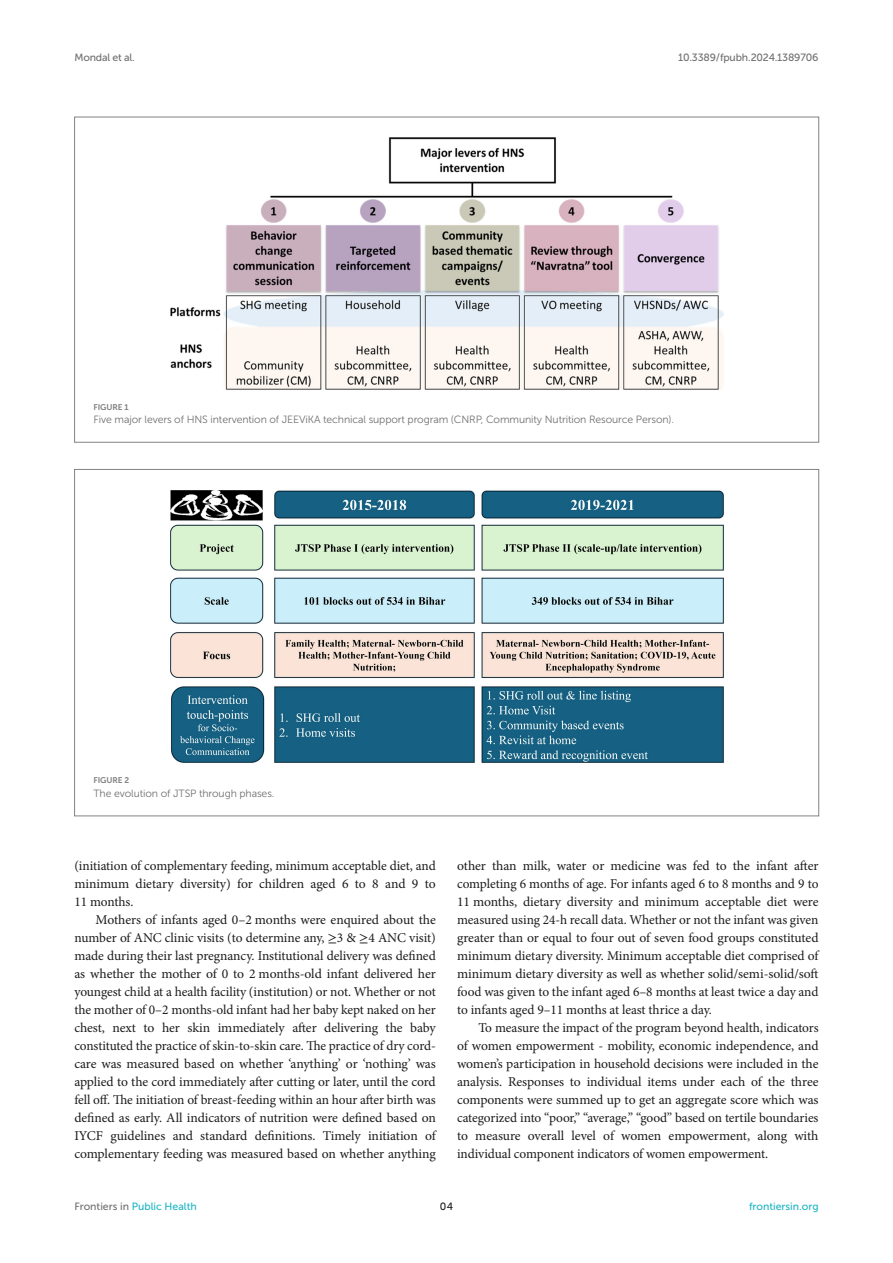
<style>
.page{position:relative;width:893px;height:1263px;background:#fff}
.page>*{position:absolute;margin:0;border:0;box-sizing:border-box;transform-origin:0 0}
.TEXT{font:13.5px/18px "Minion Pro";letter-spacing:-.005em;color:#1b1c1b;text-align:justify}
.FIG_LEG{font:10.5px "Museo Sans 300";letter-spacing:-.01em;color:#706f70}
.t1{font:10.5px "Museo Sans 500";color:#1db5c3}
.t2{font:10.5px "Museo Sans 500";letter-spacing:-.015em;color:#706f70}
.t3{font:10.5px "Museo Sans 500";color:#1b1c1b}
.FIG_HD{font:8.25px "Museo Sans 700";letter-spacing:-.01em;color:#7e7f7f}
.s1{font-family:"STIX General"}
.s2{color:#706f70}
</style>
<div class="page">
<img style="left:170px;top:137px;width:554px;height:253px">
<img style="left:170px;top:490px;width:554px;height:273px">
<p class="t2" style="left:74px;top:51px;width:62px">Mondal et al.</p>
<p class="t2" style="left:678px;top:51px;width:142px">10.3389/fpubh.2024.1389706</p>
<p class="FIG_HD" style="left:94px;top:402px;width:37px">FIGURE 1</p>
<p class="FIG_LEG" style="left:94px;top:414px;width:582px">Five major levers of HNS intervention of JEEViKA technical support program (CNRP, Community Nutrition Resource Person).</p>
<p class="FIG_HD" style="left:94px;top:776px;width:37px">FIGURE 2</p>
<p class="FIG_LEG" style="left:94px;top:788px;width:182px">The evolution of JTSP through phases.</p>
<p class="TEXT" style="left:74px;top:857px;width:363px">(initiation of complementary feeding, minimum acceptable diet, and minimum dietary diversity) for children aged 6 to 8 and 9 to 11 months.</p>
<p class="TEXT" style="left:74px;top:911px;width:363px;text-indent:21px">Mothers of infants aged 0–2 months were enquired about the number of ANC clinic visits (to determine any, <span class="s1">≥</span>3 &amp; <span class="s1">≥</span>4 ANC visit) made during their last pregnancy. Institutional delivery was defined as whether the mother of 0 to 2 months-old infant delivered her youngest child at a health facility (institution) or not. Whether or not the mother of 0–2 months-old infant had her baby kept naked on her chest, next to her skin immediately after delivering the baby constituted the practice of skin-to-skin care. The practice of dry cord&shy;care was measured based on whether ‘anything’ or ‘nothing’ was applied to the cord immediately after cutting or later, until the cord fell off. The initiation of breast-feeding within an hour after birth was defined as early. All indicators of nutrition were defined based on IYCF guidelines and standard definitions. Timely initiation of complementary feeding was measured based on whether anything</p>
<p class="TEXT" style="left:457px;top:857px;width:363px">other than milk, water or medicine was fed to the infant after completing 6 months of age. For infants aged 6 to 8 months and 9 to 11 months, dietary diversity and minimum acceptable diet were measured using 24-h recall data. Whether or not the infant was given greater than or equal to four out of seven food groups constituted minimum dietary diversity. Minimum acceptable diet comprised of minimum dietary diversity as well as whether solid/semi-solid/soft food was given to the infant aged 6–8 months at least twice a day and to infants aged 9–11 months at least thrice a day.</p>
<p class="TEXT" style="left:457px;top:1019px;width:363px;text-indent:21px">To measure the impact of the program beyond health, indicators of women empowerment - mobility, economic independence, and women’s participation in household decisions were included in the analysis. Responses to individual items under each of the three components were summed up to get an aggregate score which was categorized into “poor,” “average,” “good” based on tertile boundaries to measure overall level of women empowerment, along with individual component indicators of women empowerment.</p>
<p class="t1" style="left:74px;top:1200px;width:124px"><span class="s2">Frontiers in</span> Public Health</p>
<p class="t3" style="left:440px;top:1200px;width:15px">04</p>
<p class="t1" style="left:749px;top:1200px;width:71px">frontiersin.org</p>
</div>
